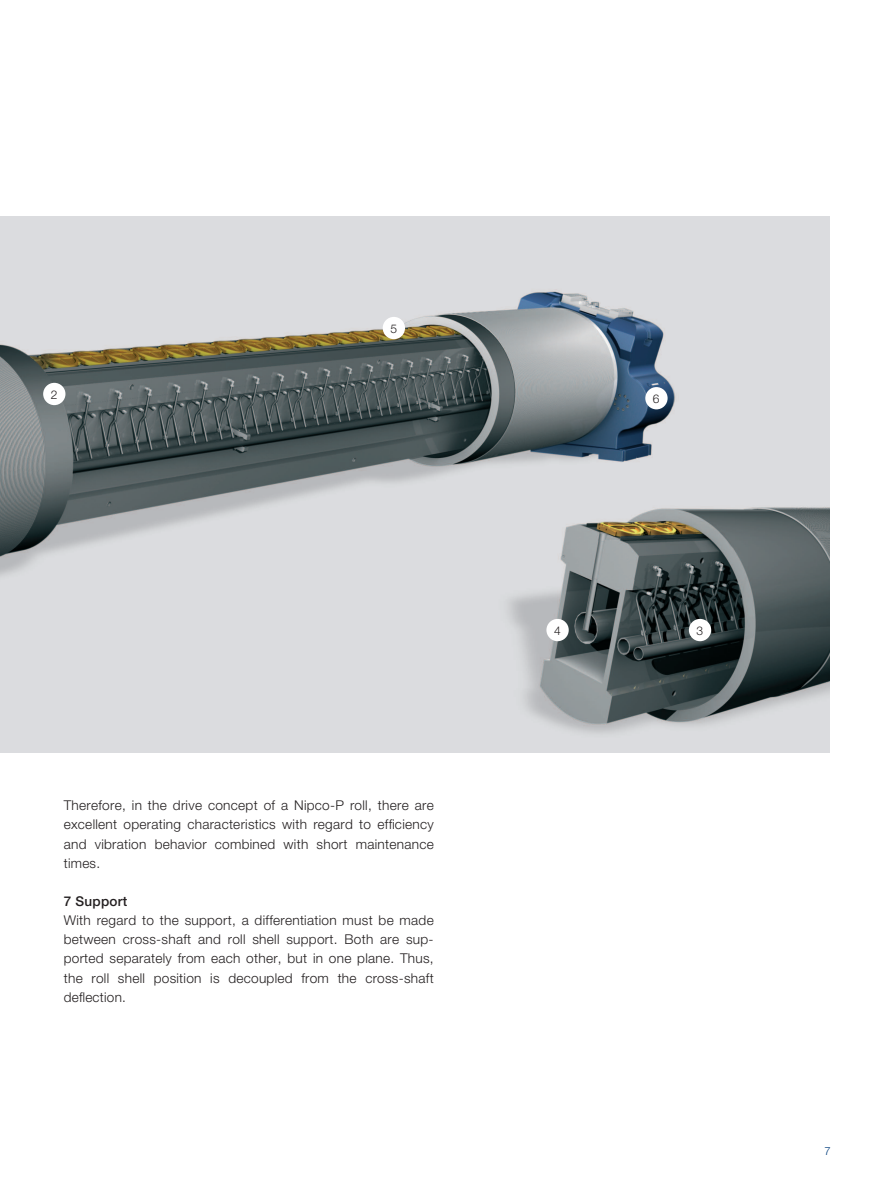
<style>
.page{position:relative;width:893px;height:1191px;background:#fff}
.page>*{position:absolute;margin:0;border:0;box-sizing:border-box;transform-origin:0 0}
.t1{font:300 13.5px/19.2px "Helvetica Neue LT Pro";letter-spacing:.02em;color:#231f20;text-align:justify}
.t2{font:500 13.5px "Helvetica Neue LT Pro";letter-spacing:.02em;color:#231f20}
.t3{font:300 12px "Helvetica Neue LT Pro";color:#231f20}
.t4{font:300 11.25px "Helvetica Neue LT Pro";color:#013c7b}
</style>
<div class="page">
<img style="left:0;top:217px;width:829px;height:536px">
<div style="left:43px;top:383px;width:22px;height:22px;background:#fff;border-radius:50%"></div>
<div style="left:645px;top:387px;width:23px;height:22px;background:#fff;border-radius:50%"></div>
<div style="left:689px;top:619px;width:22px;height:22px;background:#fff;border-radius:50%"></div>
<div style="left:546px;top:619px;width:23px;height:22px;background:#fff;border-radius:50%"></div>
<div style="left:383px;top:317px;width:22px;height:22px;background:#fff;border-radius:50%"></div>
<p class="t3" style="left:51px;top:387px;width:8px">2</p>
<p class="t3" style="left:390px;top:321px;width:8px">5</p>
<p class="t1" style="left:64px;top:795px;width:371px">Therefore, in the drive concept of a Nipco-P roll, there are excellent operating characteristics with regard to efficiency and vibration behavior combined with short maintenance times.</p>
<p class="t2" style="left:64px;top:893px;width:65px">7 Support</p>
<p class="t1" style="left:64px;top:910px;width:371px">With regard to the support, a differentiation must be made between cross-shaft and roll shell support. Both are sup&shy;ported separately from each other, but in one plane. Thus, the roll shell position is decoupled from the cross-shaft deflection.</p>
<p class="t3" style="left:653px;top:391px;width:8px">6</p>
<p class="t3" style="left:554px;top:623px;width:8px">4</p>
<p class="t3" style="left:696px;top:623px;width:8px">3</p>
<p class="t4" style="left:824px;top:1144px;width:8px">7</p>
</div>
